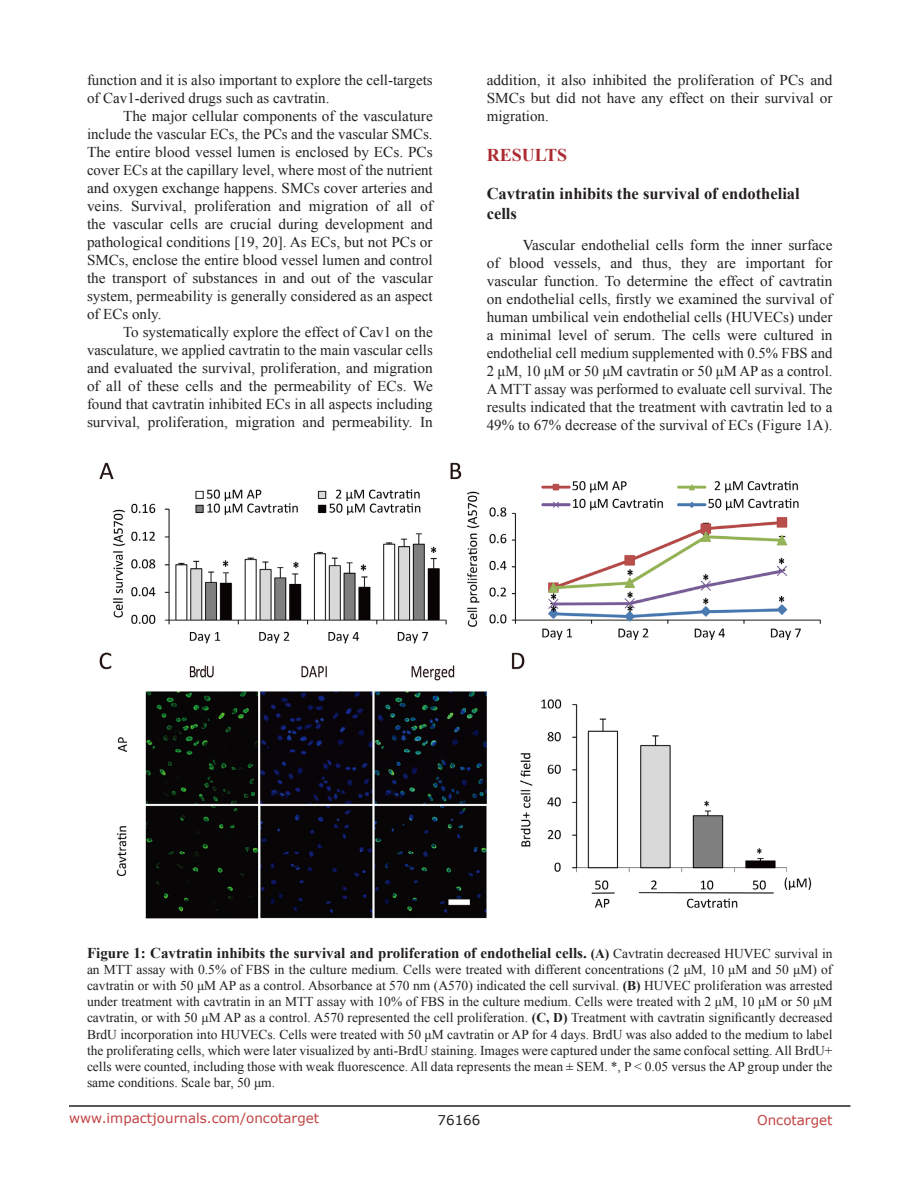
<style>
.page{position:relative;width:918px;height:1188px;background:#fff}
.page>*{position:absolute;margin:0;border:0;box-sizing:border-box;transform-origin:0 0}
.Heading{font:700 18px "Times New Roman";color:#ac2b31}
.SubHeading{font:700 16.5px/19.8px "Times New Roman";color:#231f20}
.BodyText{font:15px/18px "Times New Roman";color:#231f20;text-align:justify}
.figuretext{font:700 15px "Times New Roman";color:#231f20}
.figuretext-2{font:13.5px/16.2px "Times New Roman";color:#231f20;text-align:justify}
.t1{font:13.5px "Verdana";color:#c24141}
.t2{font:13.5px "Verdana";color:#231f20}
.s1{font-size:13.5px}
.s2{font-weight:400;font-size:13.5px}
.s3{font-weight:700}
</style>
<div class="page">
<hr style="left:69px;top:1105px;width:781px;height:2px;background:#231f20">
<img style="left:99px;top:462px;width:722px;height:457px">
<p class="BodyText" style="left:87px;top:71px;width:347px">function and it is also important to explore the cell-targets of Cav1-derived drugs such as cavtratin.</p>
<p class="BodyText" style="left:87px;top:107px;width:347px;text-indent:36px">The major cellular components of the vasculature include the vascular ECs, the PCs and the vascular SMCs.<br>The entire blood vessel lumen is enclosed by ECs. PCs cover ECs at the capillary level, where most of the nutrient and oxygen exchange happens. SMCs cover arteries and veins. Survival, proliferation and migration of all of the vascular cells are crucial during development and pathological conditions [19, 20]. As ECs, but not PCs or SMCs, enclose the entire blood vessel lumen and control the transport of substances in and out of the vascular system, permeability is generally considered as an aspect of ECs only.</p>
<p class="BodyText" style="left:87px;top:323px;width:347px;text-indent:36px">To systematically explore the effect of Cav1 on the vasculature, we applied cavtratin to the main vascular cells and evaluated the survival, proliferation, and migration of all of these cells and the permeability of ECs. We found that cavtratin inhibited ECs in all aspects including survival, proliferation, migration and permeability. In</p>
<p class="BodyText" style="left:487px;top:71px;width:347px">addition, it also inhibited the proliferation of PCs and SMCs but did not have any effect on their survival or migration.</p>
<p class="Heading" style="left:487px;top:143px;width:82px">RESULTS</p>
<p class="SubHeading" style="left:487px;top:183px;width:315px">Cavtratin inhibits the survival of endothelial cells</p>
<p class="BodyText" style="left:487px;top:236px;width:347px;text-indent:36px">Vascular endothelial cells form the inner surface of blood vessels, and thus, they are important for vascular function. To determine the effect of cavtratin on endothelial cells, firstly we examined the survival of human umbilical vein endothelial cells (HUVECs) under a minimal level of serum. The cells were cultured in endothelial cell medium supplemented with 0.5% FBS and 2 μM, 10 μM or 50 μM cavtratin or 50 μM AP as a control.<br>A MTT assay was performed to evaluate cell survival. The results indicated that the treatment with cavtratin led to a 49% to 67% decrease of the survival of ECs (Figure 1A).</p>
<p class="figuretext" style="left:87px;top:942px;width:747px">Figure 1: Cavtratin inhibits the survival and proliferation of endothelial cells. <span class="s1">(A)</span> <span class="s2">Cavtratin decreased HUVEC survival in</span></p>
<p class="figuretext-2" style="left:87px;top:961px;width:747px">an MTT assay with 0.5% of FBS in the culture medium. Cells were treated with different concentrations (2 μM, 10 μM and 50 μM) of cavtratin or with 50 μM AP as a control. Absorbance at 570 nm (A570) indicated the cell survival. <span class="s3">(B)</span> HUVEC proliferation was arrested under treatment with cavtratin in an MTT assay with 10% of FBS in the culture medium. Cells were treated with 2 μM, 10 μM or 50 μM cavtratin, or with 50 μM AP as a control. A570 represented the cell proliferation. <span class="s3">(C, D)</span> Treatment with cavtratin significantly decreased BrdU incorporation into HUVECs. Cells were treated with 50 μM cavtratin or AP for 4 days. BrdU was also added to the medium to label the proliferating cells, which were later visualized by anti-BrdU staining. Images were captured under the same confocal setting. All BrdU+ cells were counted, including those with weak fluorescence. All data represents the mean ± SEM. *, P &lt; 0.05 versus the AP group under the same conditions. Scale bar, 50 μm.</p>
<p class="t1" style="left:69px;top:1109px;width:252px">www.impactjournals.com/oncotarget</p>
<p class="t2" style="left:438px;top:1111px;width:44px">76166</p>
<p class="t1" style="left:757px;top:1111px;width:77px">Oncotarget</p>
</div>
